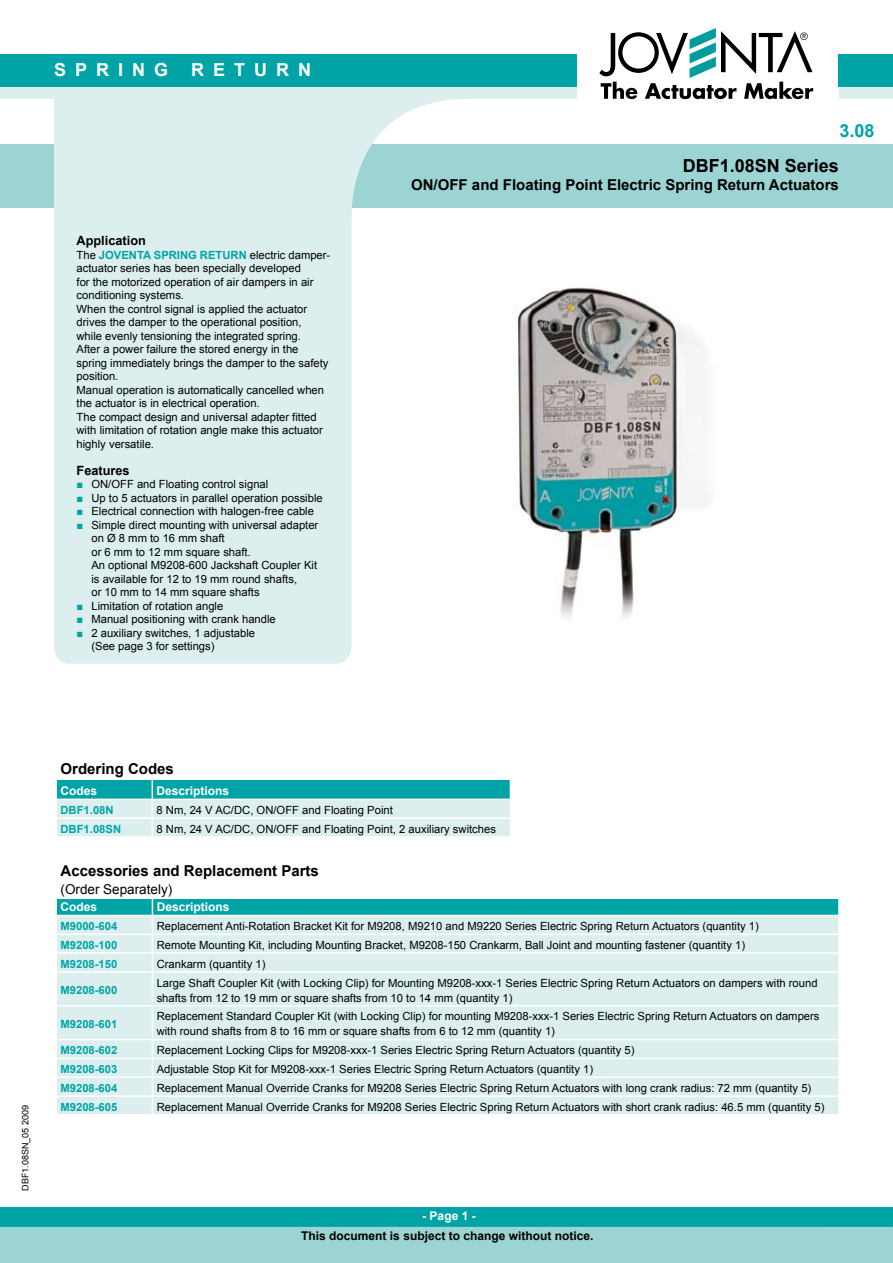
<style>
.page{position:relative;width:893px;height:1263px;background:#fff}
.page>*{position:absolute;margin:0;border:0;box-sizing:border-box;transform-origin:0 0}
.t1{font:700 18px "Arial";color:#000}
.t2{font:700 18px "Arial";letter-spacing:.5em;color:#fff}
.t3{font:700 18px "Arial";color:#00a4a7}
.t4{font:700 15px "Arial";color:#000}
.t5{font:13.5px "Arial";color:#000}
.t6{font:700 12.75px "Arial";color:#000}
.t7{font:700 12px "Arial";color:#000}
.t8{font:700 12px "Arial";color:#fff}
.t9{font:11.25px/13.5px "Arial";color:#000}
.t10{font:700 11.25px "Arial";color:#00a4a7}
.t11{font:9px "Arial";color:#000}
.s1{font-weight:700;color:#00a4a7}
.s2{color:#00a4a7}
</style>
<div class="page">
<div style="left:0;top:145px;width:893px;height:63px;background:#9cd3d3"></div>
<div style="left:839px;top:86px;width:54px;height:13px;background:#dcefee"></div>
<div style="left:0;top:1208px;width:893px;height:19px;background:#00a4a7"></div>
<div style="left:0;top:1227px;width:893px;height:36px;background:#9cd3d3"></div>
<div style="left:839px;top:54px;width:54px;height:32px;background:#00a4a7"></div>
<div style="left:0;top:86px;width:577px;height:13px;background:#dcefee"></div>
<div style="left:0;top:54px;width:577px;height:32px;background:#00a4a7"></div>
<svg style="left:351px;top:99px;width:119px;height:119px"></svg>
<svg style="left:599px;top:28px;width:214px;height:71px"></svg>
<div style="left:54px;top:99px;width:297px;height:565px;background:#dcefee"></div>
<img style="left:517px;top:287px;width:190px;height:331px">
<div style="left:57px;top:973px;width:781px;height:141px;background:#dcefee"></div>
<hr style="left:56px;top:1005px;width:96px;height:1px;background:#fff">
<hr style="left:56px;top:1039px;width:96px;height:1px;background:#fff">
<hr style="left:56px;top:1058px;width:96px;height:1px;background:#fff">
<hr style="left:56px;top:1076px;width:96px;height:2px;background:#fff">
<hr style="left:56px;top:1095px;width:96px;height:2px;background:#fff">
<hr style="left:152px;top:973px;width:1px;height:32px;background:#fff">
<hr style="left:152px;top:1006px;width:1px;height:33px;background:#fff">
<svg style="left:152px;top:1040px;width:1px;height:74px"></svg>
<svg style="left:56px;top:898px;width:783px;height:73px;background:#afe0e0"></svg>
<hr style="left:152px;top:1005px;width:688px;height:1px;background:#fff">
<hr style="left:152px;top:1039px;width:688px;height:1px;background:#fff">
<hr style="left:152px;top:1058px;width:688px;height:1px;background:#fff">
<hr style="left:152px;top:1076px;width:688px;height:2px;background:#fff">
<hr style="left:152px;top:1095px;width:688px;height:2px;background:#fff">
<svg style="left:56px;top:780px;width:455px;height:56px;background:#95d7d7"></svg>
<h1 class="t2" style="left:54px;top:58px;width:116px">SPRING</h1>
<h1 class="t2" style="left:191px;top:58px;width:121px">RETURN</h1>
<p class="t6" style="left:77px;top:232px;width:71px">Application</p>
<p class="t9" style="left:77px;top:248px;width:255px">The <span class="s1">JOVENTA SPRING RETURN</span> electric damper&shy;actuator series has been specially developed<br>for the motorized operation of air dampers in air conditioning systems.<br>When the control signal is applied the actuator drives the damper to the operational position,<br>while evenly tensioning the integrated spring.<br>After a power failure the stored energy in the spring immediately brings the damper to the safety position.<br>Manual operation is automatically cancelled when the actuator is in electrical operation.<br>The compact design and universal adapter fitted with limitation of rotation angle make this actuator highly versatile.</p>
<p class="t6" style="left:77px;top:462px;width:55px">Features</p>
<p class="t9" style="left:77px;top:478px;width:193px"><span class="s2">■</span> ON/OFF and Floating control signal</p>
<p class="t9" style="left:77px;top:491px;width:248px"><span class="s2">■</span> Up to 5 actuators in parallel operation possible</p>
<p class="t9" style="left:77px;top:505px;width:239px"><span class="s2">■</span> Electrical connection with halogen-free cable</p>
<p class="t9" style="left:91px;top:518px;width:228px;text-indent:-15px"><span class="s2">■</span> Simple direct mounting with universal adapter on Ø 8 mm to 16 mm shaft<br>or 6 mm to 12 mm square shaft.<br>An optional M9208-600 Jackshaft Coupler Kit is available for 12 to 19 mm round shafts,<br>or 10 mm to 14 mm square shafts</p>
<p class="t9" style="left:77px;top:599px;width:148px"><span class="s2">■</span> Limitation of rotation angle</p>
<p class="t9" style="left:77px;top:613px;width:201px"><span class="s2">■</span> Manual positioning with crank handle</p>
<p class="t9" style="left:91px;top:626px;width:165px;text-indent:-15px"><span class="s2">■</span> 2 auxiliary switches, 1 adjustable (See page 3 for settings)</p>
<h1 class="t3" style="left:839px;top:119px;width:37px">3.08</h1>
<h1 class="t1" style="left:683px;top:154px;width:158px">DBF1.08SN Series</h1>
<h2 class="t4" style="left:411px;top:175px;width:429px">ON/OFF and Floating Point Electric Spring Return Actuators</h2>
<p class="t11" style="left:19px;top:1191px;width:87px;rotate:-90deg">DBF1.08SN_05 2009</p>
<h2 class="t4" style="left:61px;top:759px;width:115px">Ordering Codes</h2>
<p class="t8" style="left:61px;top:783px;width:38px">Codes</p>
<p class="t8" style="left:157px;top:783px;width:74px">Descriptions</p>
<p class="t10" style="left:61px;top:802px;width:55px">DBF1.08N</p>
<p class="t9" style="left:157px;top:803px;width:238px">8 Nm, 24 V AC/DC, ON/OFF and Floating Point</p>
<p class="t10" style="left:61px;top:821px;width:62px">DBF1.08SN</p>
<p class="t9" style="left:157px;top:822px;width:341px">8 Nm, 24 V AC/DC, ON/OFF and Floating Point, 2 auxiliary switches</p>
<h2 class="t4" style="left:61px;top:861px;width:260px">Accessories and Replacement Parts</h2>
<p class="t5" style="left:61px;top:880px;width:113px">(Order Separately)</p>
<p class="t8" style="left:61px;top:899px;width:38px">Codes</p>
<p class="t8" style="left:157px;top:899px;width:74px">Descriptions</p>
<p class="t10" style="left:61px;top:919px;width:58px">M9000-604</p>
<p class="t9" style="left:157px;top:919px;width:604px">Replacement Anti-Rotation Bracket Kit for M9208, M9210 and M9220 Series Electric Spring Return Actuators (quantity 1)</p>
<p class="t10" style="left:61px;top:937px;width:58px">M9208-100</p>
<p class="t9" style="left:157px;top:938px;width:590px">Remote Mounting Kit, including Mounting Bracket, M9208-150 Crankarm, Ball Joint and mounting fastener (quantity 1)</p>
<p class="t10" style="left:61px;top:956px;width:58px">M9208-150</p>
<p class="t9" style="left:157px;top:957px;width:110px">Crankarm (quantity 1)</p>
<p class="t10" style="left:61px;top:983px;width:58px">M9208-600</p>
<p class="t9" style="left:157px;top:975px;width:662px;line-height:15px">Large Shaft Coupler Kit (with Locking Clip) for Mounting M9208-xxx-1 Series Electric Spring Return Actuators on dampers with round shafts from 12 to 19 mm or square shafts from 10 to 14 mm (quantity 1)</p>
<p class="t10" style="left:61px;top:1016px;width:58px">M9208-601</p>
<p class="t9" style="left:157px;top:1009px;width:664px;line-height:15px">Replacement Standard Coupler Kit (with Locking Clip) for mounting M9208-xxx-1 Series Electric Spring Return Actuators on dampers with round shafts from 8 to 16 mm or square shafts from 6 to 12 mm (quantity 1)</p>
<p class="t10" style="left:61px;top:1043px;width:58px">M9208-602</p>
<p class="t9" style="left:157px;top:1043px;width:479px">Replacement Locking Clips for M9208-xxx-1 Series Electric Spring Return Actuators (quantity 5)</p>
<p class="t10" style="left:61px;top:1062px;width:58px">M9208-603</p>
<p class="t9" style="left:157px;top:1062px;width:438px">Adjustable Stop Kit for M9208-xxx-1 Series Electric Spring Return Actuators (quantity 1)</p>
<p class="t10" style="left:61px;top:1080px;width:58px">M9208-604</p>
<p class="t9" style="left:157px;top:1081px;width:656px">Replacement Manual Override Cranks for M9208 Series Electric Spring Return Actuators with long crank radius: 72 mm (quantity 5)</p>
<p class="t10" style="left:61px;top:1099px;width:58px">M9208-605</p>
<p class="t9" style="left:157px;top:1100px;width:669px">Replacement Manual Override Cranks for M9208 Series Electric Spring Return Actuators with short crank radius: 46.5 mm (quantity 5)</p>
<p class="t8" style="left:422px;top:1208px;width:55px">- Page 1 -</p>
<p class="t7" style="left:301px;top:1228px;width:294px">This document is subject to change without notice.</p>
</div>
